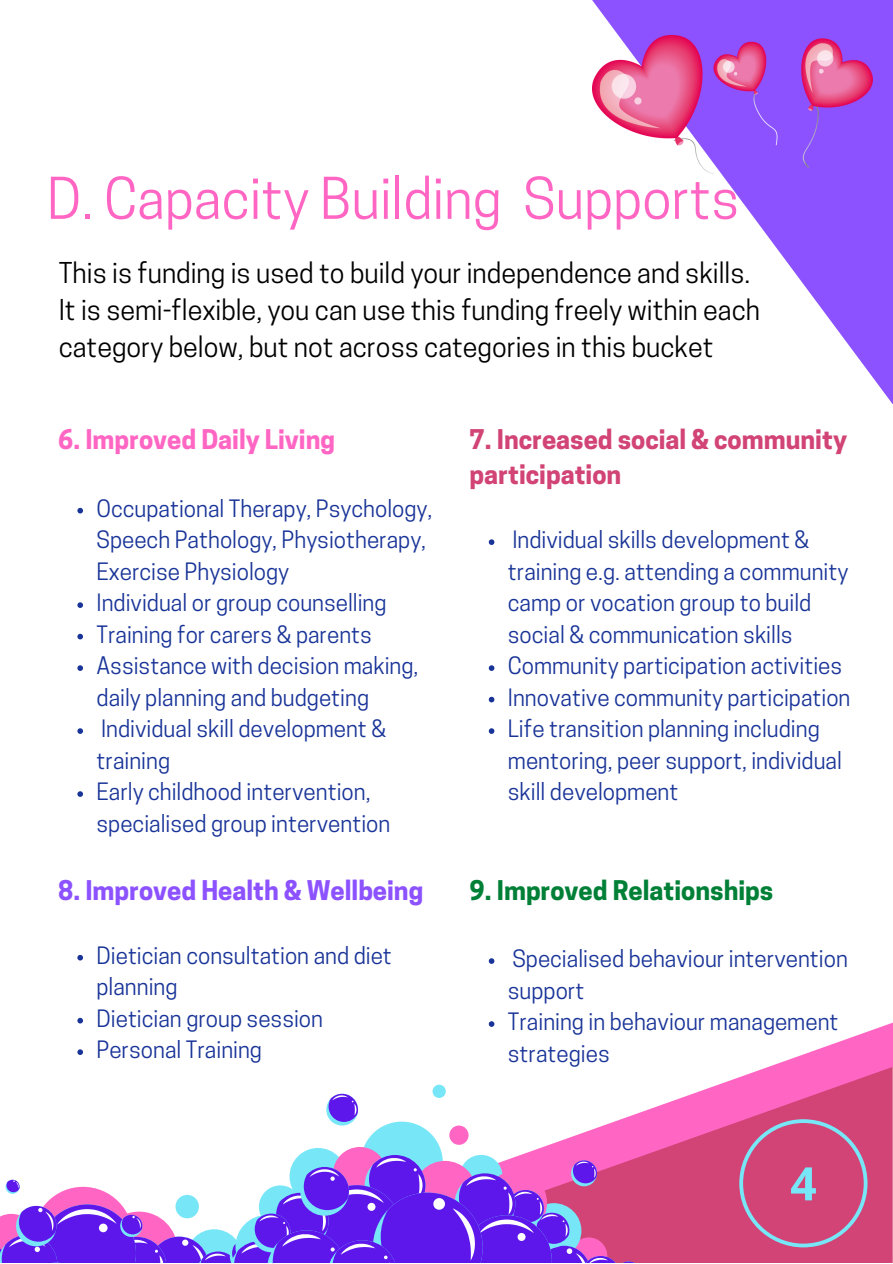
<style>
.page{position:relative;width:893px;height:1264px;background:#fff}
.page>*{position:absolute;margin:0;border:0;box-sizing:border-box;transform-origin:0 0}
.t1{font:54px "Cooper Hewitt";color:#ff66c4}
.t2{font:27px/37px "Cooper Hewitt";color:#000}
.t3{font:700 25.5px/34.8px "Cooper Hewitt";color:#d14475}
.t4{font:700 25.5px "Cooper Hewitt";color:#8c52ff}
.t5{font:700 25.5px "Cooper Hewitt";color:#008037}
.t6{font:700 25.5px "Cooper Hewitt";color:#ff66c4}
.t7{font:22.5px/31.5px "Cooper Hewitt";color:#193498}
</style>
<div class="page">
<svg style="left:592px;top:0;width:300px;height:403px"></svg>
<svg style="left:78px;top:1023px;width:814px;height:239px"></svg>
<div style="left:360px;top:1121px;width:83px;height:82px;background:#77e7f8;border-radius:50%"></div>
<svg style="left:289px;top:1147px;width:57px;height:57px"></svg>
<svg style="left:333px;top:1146px;width:54px;height:55px"></svg>
<svg style="left:0;top:1154px;width:642px;height:109px"></svg>
<svg style="left:326px;top:1093px;width:32px;height:32px"></svg>
<div style="left:449px;top:1125px;width:19px;height:19px;background:#ff66c4;border-radius:50%"></div>
<div style="left:432px;top:1084px;width:14px;height:13px;background:#77e7f8;border-radius:50%"></div>
<img style="left:592px;top:36px;width:280px;height:138px">
<svg style="left:739px;top:1119px;width:128px;height:128px;background:#c65684"></svg>
<svg style="left:77px;top:508px;width:6px;height:5px"></svg>
<svg style="left:77px;top:602px;width:6px;height:6px"></svg>
<svg style="left:77px;top:634px;width:6px;height:5px"></svg>
<svg style="left:77px;top:665px;width:6px;height:6px"></svg>
<svg style="left:77px;top:728px;width:6px;height:6px"></svg>
<svg style="left:77px;top:791px;width:6px;height:5px"></svg>
<svg style="left:488px;top:539px;width:6px;height:6px"></svg>
<svg style="left:488px;top:665px;width:6px;height:6px"></svg>
<svg style="left:488px;top:696px;width:6px;height:6px"></svg>
<svg style="left:488px;top:728px;width:6px;height:6px"></svg>
<svg style="left:77px;top:954px;width:6px;height:6px"></svg>
<svg style="left:77px;top:1017px;width:6px;height:6px"></svg>
<svg style="left:77px;top:1049px;width:6px;height:5px"></svg>
<svg style="left:488px;top:958px;width:6px;height:5px"></svg>
<svg style="left:488px;top:1021px;width:6px;height:5px"></svg>
<p class="t1" style="left:47px;top:178px;width:693px">D. Capacity Building Supports</p>
<p class="t2" style="left:59px;top:258px;width:703px">This is funding is used to build your independence and skills.<br>It is semi-flexible, you can use this funding freely within each category below, but not across categories in this bucket</p>
<p class="t6" style="left:58px;top:430px;width:278px">6. Improved Daily Living</p>
<p class="t7" style="left:96px;top:495px;width:337px">Occupational Therapy, Psychology,<br>Speech Pathology, Physiotherapy,<br>Exercise Physiology</p>
<p class="t7" style="left:96px;top:590px;width:291px">Individual or group counselling</p>
<p class="t7" style="left:96px;top:621px;width:277px">Training for carers &amp; parents</p>
<p class="t7" style="left:96px;top:653px;width:323px">Assistance with decision making, daily planning and budgeting</p>
<p class="t7" style="left:96px;top:716px;width:291px">Individual skill development &amp; training</p>
<p class="t7" style="left:96px;top:778px;width:295px">Early childhood intervention, specialised group intervention</p>
<p class="t4" style="left:58px;top:880px;width:366px">8. Improved Health &amp; Wellbeing</p>
<p class="t7" style="left:96px;top:942px;width:297px">Dietician consultation and diet planning</p>
<p class="t7" style="left:96px;top:1005px;width:228px">Dietician group session</p>
<p class="t7" style="left:96px;top:1036px;width:167px">Personal Training</p>
<p class="t3" style="left:469px;top:425px;width:379px">7. Increased social &amp; community participation</p>
<p class="t7" style="left:508px;top:527px;width:342px">Individual skills development &amp; training e.g. attending a community camp or vocation group to build social &amp; communication skills</p>
<p class="t7" style="left:508px;top:653px;width:336px">Community participation activities</p>
<p class="t7" style="left:508px;top:684px;width:344px">Innovative community participation</p>
<p class="t7" style="left:508px;top:716px;width:335px">Life transition planning including mentoring, peer support, individual skill development</p>
<p class="t5" style="left:469px;top:880px;width:305px">9. Improved Relationships</p>
<p class="t7" style="left:508px;top:945px;width:341px">Specialised behaviour intervention support</p>
<p class="t7" style="left:508px;top:1008px;width:332px">Training in behaviour management strategies</p>
</div>
